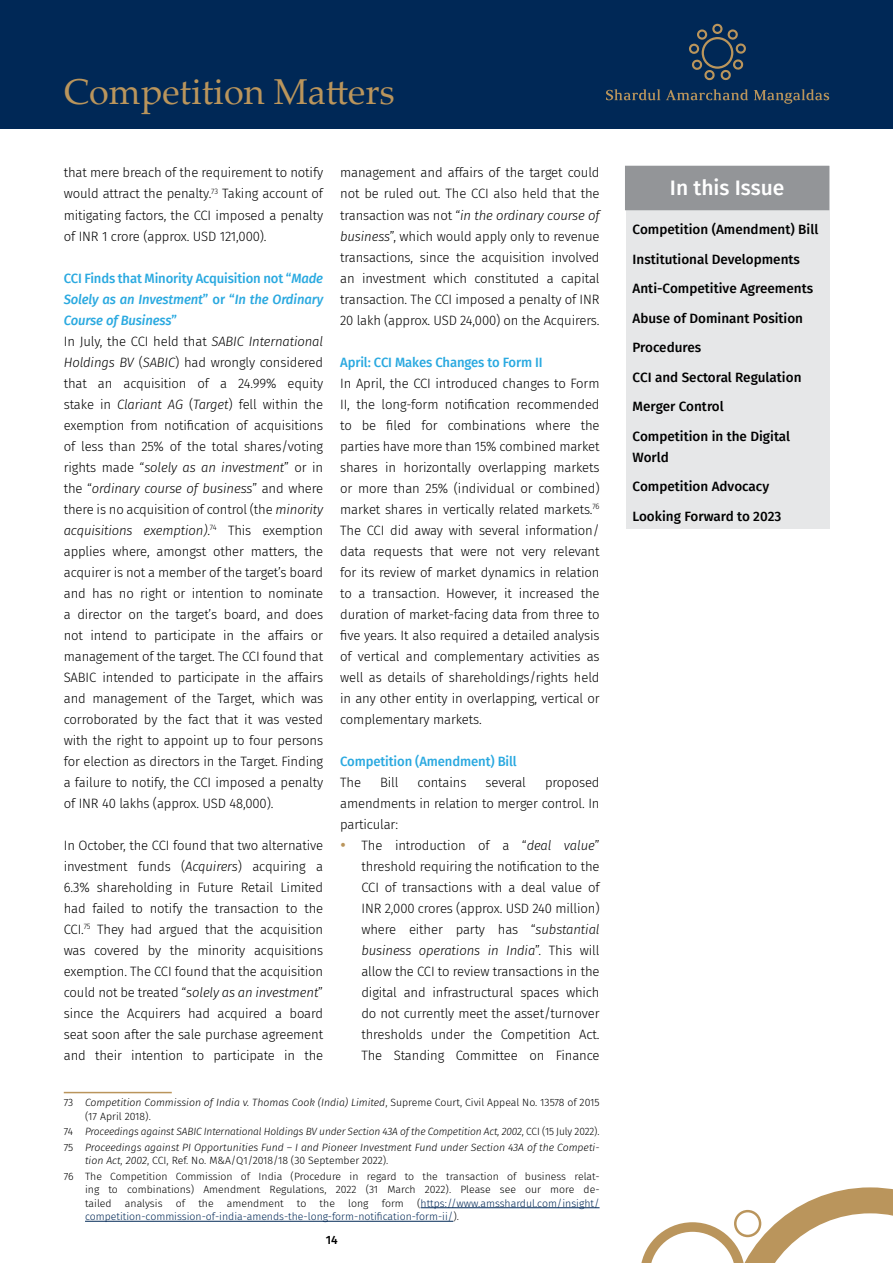
<style>
.page{position:relative;width:893px;height:1263px;background:#fff}
.page>*{position:absolute;margin:0;border:0;box-sizing:border-box;transform-origin:0 0}
.t1{font:36px "Palatino Linotype";color:#ba955c}
.t2{font:500 21px "Fira Sans";color:#fff}
.Body_Copy{font:300 13.5px/21px "Fira Sans";letter-spacing:-.01em;color:#000;text-align:justify}
.t3{font:500 13.5px/29.5px "Fira Sans";color:#000}
.Heading_3{font:italic 500 13.5px/21px "Fira Sans";letter-spacing:-.01em;color:#2aa9e0;text-align:justify}
.Heading_3-2{font:500 13.5px "Fira Sans";letter-spacing:-.01em;color:#2aa9e0}
.t4{font:500 12px "Fira Sans";color:#000}
.Footnote_text{font:300 10.5px/13.5px "Fira Sans";color:#000}
.Footnote_text-2{font:italic 300 10.5px/13.5px "Fira Sans";letter-spacing:-.01em;color:#000}
.Footnote_text-3{font:300 10.5px/13.5px "Fira Sans";color:#002856}
.s1{font-style:normal}
.s2{font-style:italic}
.s3{color:#ba955c}
.s4{color:#000}
</style>
<div class="page">
<div style="left:626px;top:166px;width:204px;height:363px;background:#e6e7e8"></div>
<div style="left:625px;top:166px;width:204px;height:44px;background:#939598"></div>
<div style="left:0;top:0;width:893px;height:128px;background:#002856"></div>
<svg style="left:606px;top:89px;width:54px;height:11px"></svg>
<svg style="left:666px;top:89px;width:82px;height:11px"></svg>
<svg style="left:754px;top:89px;width:75px;height:15px"></svg>
<svg style="left:689px;top:24px;width:57px;height:56px"></svg>
<svg style="left:641px;top:1187px;width:252px;height:76px"></svg>
<hr style="left:64px;top:1092px;width:108px;height:1px;background:#ba955c">
<hr style="left:421px;top:1207px;width:179px;height:1px;background:#002856">
<hr style="left:85px;top:1221px;width:368px;height:1px;background:#002856">
<p class="t1" style="left:64px;top:66px;width:333px">Competition Matters</p>
<p class="Body_Copy" style="left:64px;top:162px;width:261px">that mere breach of the requirement to notify would attract the penalty.<sup>73</sup> Taking account of mitigating factors, the CCI imposed a penalty of INR 1 crore (approx. USD 121,000).</p>
<p class="Heading_3" style="left:64px;top:267px;width:261px"><span class="s1">CCI Finds that Minority Acquisition not “</span>Made Solely as an Investment<span class="s1">” or “</span>In the Ordinary Course of Business<span class="s1">”</span></p>
<p class="Body_Copy" style="left:64px;top:330px;width:261px">In July, the CCI held that <span class="s2">SABIC International Holdings BV</span> (<span class="s2">SABIC</span>) had wrongly considered that an acquisition of a 24.99% equity stake in <span class="s2">Clariant AG</span> (<span class="s2">Target</span>) fell within the exemption from notification of acquisitions of less than 25% of the total shares/voting rights made “<span class="s2">solely as an investment</span>” or in the “<span class="s2">ordinary course of business</span>” and where there is no acquisition of control (the <span class="s2">minority acquisitions exemption)</span>.<sup>74</sup> This exemption applies where, amongst other matters, the acquirer is not a member of the target’s board and has no right or intention to nominate a director on the target’s board, and does not intend to participate in the affairs or management of the target. The CCI found that SABIC intended to participate in the affairs and management of the Target, which was corroborated by the fact that it was vested with the right to appoint up to four persons for election as directors in the Target. Finding a failure to notify, the CCI imposed a penalty of INR 40 lakhs (approx. USD 48,000).</p>
<p class="Body_Copy" style="left:64px;top:834px;width:261px">In October, the CCI found that two alternative investment funds (<span class="s2">Acquirers</span>) acquiring a 6.3% shareholding in Future Retail Limited had failed to notify the transaction to the CCI.<sup>75</sup> They had argued that the acquisition was covered by the minority acquisitions exemption. The CCI found that the acquisition could not be treated “<span class="s2">solely as an investment</span>” since the Acquirers had acquired a board seat soon after the sale purchase agreement and their intention to participate in the</p>
<p class="Footnote_text" style="left:85px;top:1095px;width:516px;text-indent:-21px">73 <span class="s2">Competition Commission of India v. Thomas Cook (India) Limited</span>, Supreme Court, Civil Appeal No. 13578 of 2015 (17 April 2018).</p>
<p class="Footnote_text-2" style="left:64px;top:1125px;width:537px"><span class="s1">74</span> Proceedings against SABIC International Holdings BV under Section 43A of the Competition Act, 2002<span class="s1">, CCI (15 July 2022).</span></p>
<p class="Footnote_text-2" style="left:85px;top:1140px;width:516px;text-indent:-21px"><span class="s1">75</span> Proceedings against PI Opportunities Fund – I and Pioneer Investment Fund under Section 43A of the Competi&shy;tion Act, 2002<span class="s1">, CCI, Ref. No. M&amp;A/Q1/2018/18 (30 September 2022).</span></p>
<p class="Footnote_text" style="left:85px;top:1169px;width:516px;text-align:justify;text-indent:-21px">76 The Competition Commission of India (Procedure in regard to the transaction of business relat&shy;ing to combinations) Amendment Regulations, 2022 (31 March 2022). Please see our more de&shy;tailed</p>
<p class="Body_Copy" style="left:340px;top:162px;width:261px">management and affairs of the target could not be ruled out. The CCI also held that the transaction was not “<span class="s2">in the ordinary course of business</span>”, which would apply only to revenue transactions, since the acquisition involved an investment which constituted a capital transaction. The CCI imposed a penalty of INR 20 lakh (approx. USD 24,000) on the Acquirers.</p>
<p class="Heading_3-2" style="left:340px;top:351px;width:204px">April: CCI Makes Changes to Form II</p>
<p class="Body_Copy" style="left:340px;top:372px;width:261px">In April, the CCI introduced changes to Form II, the long-form notification recommended to be filed for combinations where the parties have more than 15% combined market shares in horizontally overlapping markets or more than 25% (individual or combined) market shares in vertically related markets.<sup>76<br></sup>The CCI did away with several information/ data requests that were not very relevant for its review of market dynamics in relation to a transaction. However, it increased the duration of market-facing data from three to five years. It also required a detailed analysis of vertical and complementary activities as well as details of shareholdings/rights held in any other entity in overlapping, vertical or complementary markets.</p>
<p class="Heading_3-2" style="left:340px;top:750px;width:178px">Competition (Amendment) Bill</p>
<p class="Body_Copy" style="left:340px;top:771px;width:22px">The</p>
<p class="Body_Copy" style="left:380px;top:771px;width:20px">Bill</p>
<p class="Body_Copy" style="left:418px;top:771px;width:50px">contains</p>
<p class="Body_Copy" style="left:485px;top:771px;width:42px">several</p>
<p class="Body_Copy" style="left:340px;top:771px;width:261px;text-indent:205px">proposed amendments in relation to merger control. In particular:</p>
<p class="Body_Copy" style="left:361px;top:834px;width:240px;text-indent:-21px"><span class="s3">•</span> The introduction of a “<span class="s2">deal value</span>” threshold requiring the notification to the CCI of transactions with a deal value of INR 2,000 crores (approx. USD 240 million) where either party has “<span class="s2">substantial business operations in India</span>”. This will allow the CCI to review transactions in the digital and infrastructural spaces which do not currently meet the asset/turnover thresholds under the Competition Act.<br>The Standing Committee on Finance</p>
<p class="Footnote_text-3" style="left:85px;top:1196px;width:516px;text-indent:332px"><span class="s4">(</span>https://www.amsshardul.com/insight/ competition-commission-of-india-amends-the-long-form-notification-form-ii/<span class="s4">).</span></p>
<p class="Footnote_text" style="left:125px;top:1196px;width:39px">analysis</p>
<p class="Footnote_text" style="left:176px;top:1196px;width:11px">of</p>
<p class="Footnote_text" style="left:198px;top:1196px;width:17px">the</p>
<p class="Footnote_text" style="left:227px;top:1196px;width:58px">amendment</p>
<p class="Footnote_text" style="left:297px;top:1196px;width:11px">to</p>
<p class="Footnote_text" style="left:320px;top:1196px;width:17px">the</p>
<p class="Footnote_text" style="left:348px;top:1196px;width:22px">long</p>
<p class="Footnote_text" style="left:382px;top:1196px;width:24px">form</p>
<p class="t4" style="left:326px;top:1230px;width:13px">14</p>
<h2 class="t2" style="left:670px;top:171px;width:116px">In this Issue</h2>
<p class="t3" style="left:633px;top:214px;width:187px">Competition (Amendment) Bill<br>Institutional Developments<br>Anti-Competitive Agreements<br>Abuse of Dominant Position<br>Procedures<br>CCI and Sectoral Regulation<br>Merger Control<br>Competition in the Digital</p>
<p class="t3" style="left:633px;top:442px;width:150px">World<br>Competition Advocacy<br>Looking Forward to 2023</p>
</div>
